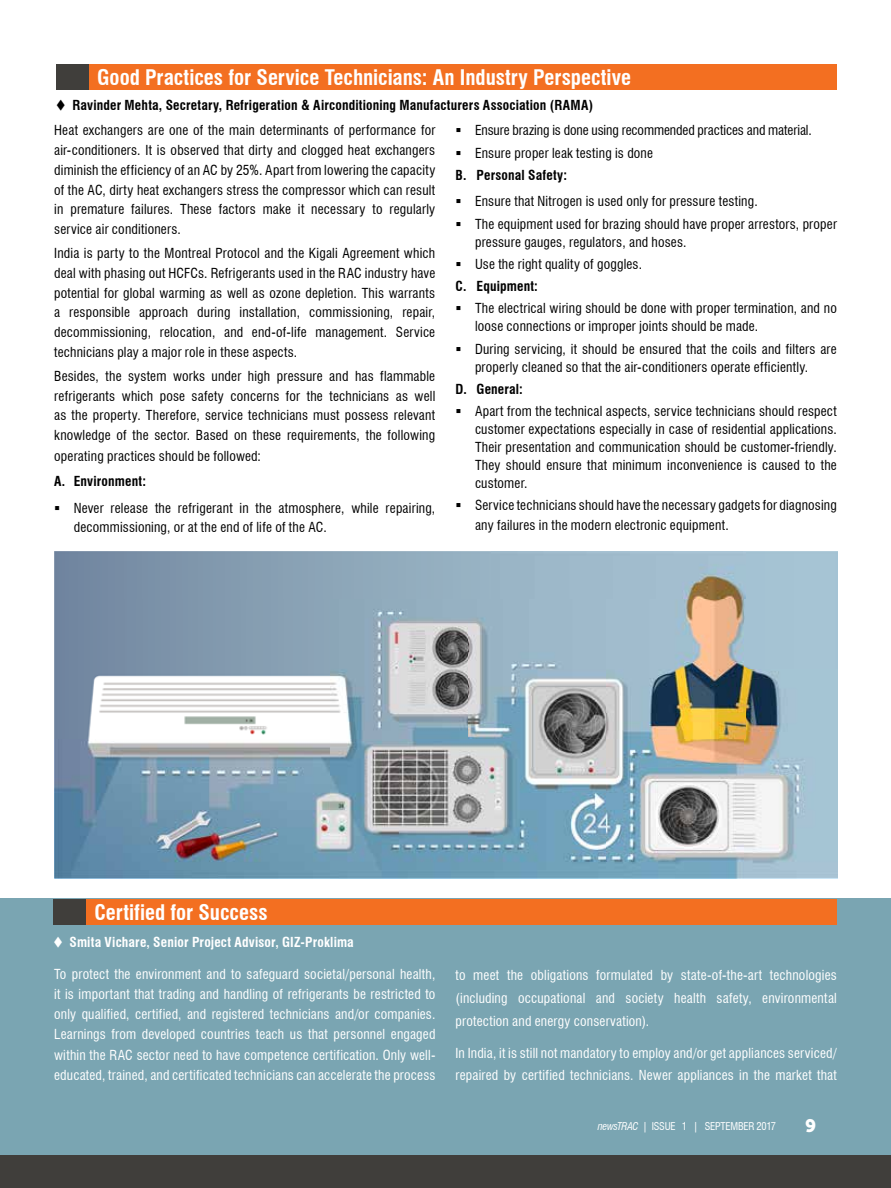
<style>
.page{position:relative;width:891px;height:1188px;background:#fff}
.page>*{position:absolute;margin:0;border:0;box-sizing:border-box;transform-origin:0 0}
.t1{font:700 condensed 21px "Swiss 721 BT";color:#fff}
.t2{font:18px "Museo Sans 900";color:#fff}
.t3{font:condensed 13.5px/19.8px "Swiss 721 BT";letter-spacing:.015em;color:#000}
.t4{font:condensed 13.5px/20.2px "Swiss 721 BT";letter-spacing:.015em;color:#fff;text-align:justify}
.t5{font:700 condensed 13.5px "Swiss 721 BT";letter-spacing:.01em;color:#000}
.t6{font:condensed 13.5px/22.2px "Swiss 721 BT";letter-spacing:-.005em;color:#000}
.t7{font:700 condensed 13.5px "Swiss 721 BT";letter-spacing:.01em;color:#fff}
.t8{font:condensed 10.5px "Swiss 721 BT";letter-spacing:-.02em;color:#fff}
.s1{font-style:italic}
</style>
<div class="page">
<div style="left:0;top:899px;width:891px;height:289px;background:#7aa5b2"></div>
<div style="left:56px;top:64px;width:781px;height:25px;background:#f36f21"></div>
<div style="left:53px;top:899px;width:784px;height:25px;background:#f36f21"></div>
<div style="left:56px;top:64px;width:33px;height:25px;background:#403e3b"></div>
<div style="left:53px;top:899px;width:33px;height:25px;background:#403e3b"></div>
<div style="left:0;top:1156px;width:891px;height:32px;background:#403e3b"></div>
<img style="left:54px;top:552px;width:783px;height:326px">
<h1 class="t1" style="left:97px;top:64px;width:535px">Good Practices for Service Technicians: An Industry Perspective</h1>
<p class="t5" style="left:56px;top:97px;width:539px">▼ Ravinder Mehta, Secretary, Refrigeration &amp; Airconditioning Manufacturers Association (RAMA)</p>
<p class="t3" style="left:54px;top:121px;width:383px;text-align:justify">Heat exchangers are one of the main determinants of performance for air-conditioners. It is observed that dirty and clogged heat exchangers diminish the efficiency of an AC by 25%. Apart from lowering the capacity of the AC, dirty heat exchangers stress the compressor which can result in premature failures. These factors make it necessary to regularly service air conditioners.</p>
<p class="t3" style="left:54px;top:243px;width:383px;text-align:justify">India is party to the Montreal Protocol and the Kigali Agreement which deal with phasing out HCFCs. Refrigerants used in the RAC industry have potential for global warming as well as ozone depletion. This warrants a responsible approach during installation, commissioning, repair, decommissioning, relocation, and end-of-life management. Service technicians play a major role in these aspects.</p>
<p class="t3" style="left:54px;top:366px;width:383px;text-align:justify">Besides, the system works under high pressure and has flammable refrigerants which pose safety concerns for the technicians as well as the property. Therefore, service technicians must possess relevant knowledge of the sector. Based on these requirements, the following operating practices should be followed:</p>
<p class="t5" style="left:54px;top:473px;width:93px">A. Environment:</p>
<p class="t3" style="left:74px;top:499px;width:363px;line-height:19px">Never release the refrigerant in the atmosphere, while repairing, decommissioning, or at the end of life of the AC.</p>
<p class="t6" style="left:475px;top:119px;width:338px">Ensure brazing is done using recommended practices and material.<br>Ensure proper leak testing is done</p>
<p class="t5" style="left:456px;top:167px;width:113px">B. Personal Safety:</p>
<p class="t3" style="left:475px;top:190px;width:363px;line-height:22.2px">Ensure that Nitrogen is used only for pressure testing.<br>The equipment used for brazing should have proper arrestors, proper</p>
<p class="t3" style="left:475px;top:231px;width:213px;line-height:22.2px">pressure gauges, regulators, and hoses.<br>Use the right quality of goggles.</p>
<p class="t5" style="left:456px;top:278px;width:84px">C. Equipment:</p>
<p class="t3" style="left:475px;top:300px;width:363px;line-height:18px">The electrical wiring should be done with proper termination, and no loose connections or improper joints should be made.</p>
<p class="t3" style="left:475px;top:340px;width:363px;line-height:18px">During servicing, it should be ensured that the coils and filters are properly cleaned so that the air-conditioners operate efficiently.</p>
<p class="t5" style="left:456px;top:381px;width:69px">D. General:</p>
<p class="t3" style="left:475px;top:402px;width:363px;line-height:18px;text-align:justify">Apart from the technical aspects, service technicians should respect customer expectations especially in case of residential applications.<br>Their presentation and communication should be customer-friendly.<br>They should ensure that minimum inconvenience is caused to the customer.</p>
<p class="t3" style="left:475px;top:496px;width:363px">Service technicians should have the necessary gadgets for diagnosing any failures in the modern electronic equipment.</p>
<h1 class="t1" style="left:94px;top:899px;width:175px">Certified for Success</h1>
<p class="t7" style="left:53px;top:934px;width:302px">▼ Smita Vichare, Senior Project Advisor, GIZ-Proklima</p>
<p class="t4" style="left:54px;top:964px;width:383px">To protect the environment and to safeguard societal/personal health, it is important that trading and handling of refrigerants be restricted to only qualified, certified, and registered technicians and/or companies.<br>Learnings from developed countries teach us that personnel engaged within the RAC sector need to have competence certification. Only well&shy;educated, trained, and certificated technicians can accelerate the process</p>
<p class="t4" style="left:456px;top:963px;width:383px;line-height:23.1px">to meet the obligations formulated by state-of-the-art technologies (including occupational and society health safety, environmental protection and energy conservation).</p>
<p class="t4" style="left:456px;top:1041px;width:383px;line-height:22.4px">In India, it is still not mandatory to employ and/or get appliances serviced/ repaired by certified technicians. Newer appliances in the market that</p>
<p class="t8" style="left:598px;top:1120px;width:180px"><span class="s1">newsTRAC</span> | ISSUE 1 | SEPTEMBER 2017</p>
<h2 class="t2" style="left:805px;top:1116px;width:13px">9</h2>
</div>
